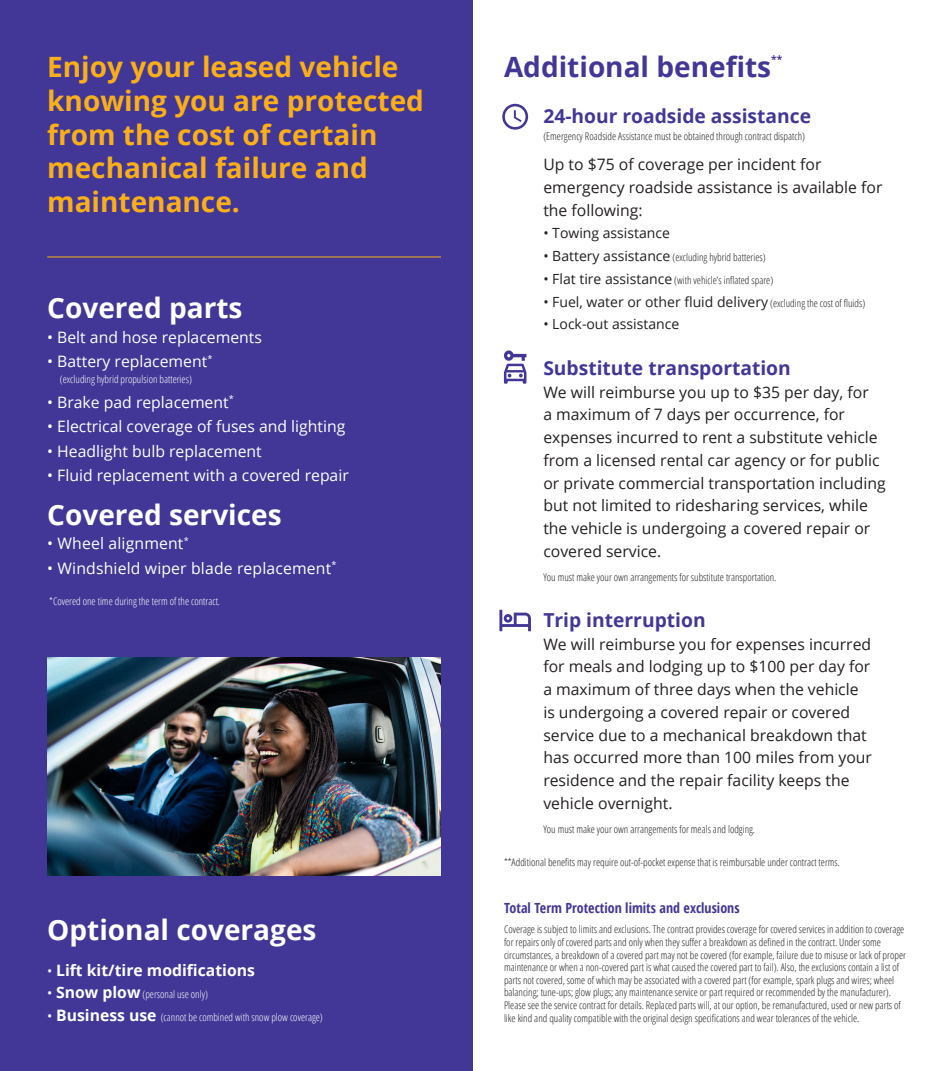
<style>
.page{position:relative;width:945px;height:1071px;background:#fff}
.page>*{position:absolute;margin:0;border:0;box-sizing:border-box;transform-origin:0 0}
.t1{font:700 28px/33.6px "Open Sans";color:#faaf18}
.t2{font:700 28px "Open Sans";color:#fff}
.t3{font:700 28px "Open Sans";color:#423796}
.t4{font:700 19.25px "Open Sans";color:#423796}
.t5{font:15.75px/22.8px "Open Sans";color:#231f20}
.t6{font:15.75px "Open Sans";color:#fff}
.t7{font:700 15.75px "Open Sans";color:#fff}
.t8{font:14px "Open Sans";color:#231f20}
.t9{font:700 14px "Open Sans Condensed";color:#423796}
.t10{font:300 10.5px/12.6px "Open Sans Condensed";color:#231f20}
.t11{font:300 10.5px "Open Sans Condensed";color:#fff}
.t12{font:700 10.15px "Open Sans";color:#423796}
.s1{font-weight:400;font-size:14px}
.s2{font-family:"Open Sans";font-weight:400;font-size:14px}
.s3{font-family:"Open Sans";font-weight:700;font-size:15.75px}
.s4{font-family:"Open Sans Condensed";font-weight:300;font-size:10.5px}
</style>
<div class="page">
<div style="left:0;top:0;width:472px;height:1071px;background:#423796"></div>
<hr style="left:47px;top:257px;width:394px;height:1px;background:#faaf18">
<img style="left:47px;top:657px;width:394px;height:219px">
<svg style="left:502px;top:104px;width:26px;height:26px"></svg>
<svg style="left:504px;top:350px;width:22px;height:34px"></svg>
<svg style="left:499px;top:610px;width:32px;height:21px"></svg>
<p class="t1" style="left:47px;top:50px;width:378px">Enjoy your leased vehicle knowing you are protected from the cost of certain mechanical failure and maintenance.</p>
<p class="t2" style="left:47px;top:288px;width:197px">Covered parts</p>
<p class="t6" style="left:47px;top:326px;width:216px">• Belt and hose replacements</p>
<p class="t6" style="left:47px;top:351px;width:167px">• Battery replacement<sup>*</sup></p>
<p class="t11" style="left:60px;top:372px;width:134px">(excluding hybrid propulsion batteries)</p>
<p class="t6" style="left:47px;top:391px;width:188px">• Brake pad replacement<sup>*</sup></p>
<p class="t6" style="left:47px;top:416px;width:300px">• Electrical coverage of fuses and lighting</p>
<p class="t6" style="left:47px;top:440px;width:216px">• Headlight bulb replacement</p>
<p class="t6" style="left:47px;top:465px;width:303px">• Fluid replacement with a covered repair</p>
<p class="t2" style="left:47px;top:495px;width:236px">Covered services</p>
<p class="t6" style="left:47px;top:533px;width:143px">• Wheel alignment<sup>*</sup></p>
<p class="t6" style="left:47px;top:557px;width:291px">• Windshield wiper blade replacement<sup>*</sup></p>
<p class="t11" style="left:49px;top:594px;width:172px">*Covered one time during the term of the contract.</p>
<p class="t2" style="left:47px;top:910px;width:271px">Optional coverages</p>
<p class="t7" style="left:47px;top:959px;width:209px"><span class="s1">•</span> Lift kit/tire modifications</p>
<p class="t11" style="left:47px;top:987px;width:162px"><span class="s2">•</span> <span class="s3">Snow plow</span> (personal use only)</p>
<p class="t11" style="left:47px;top:1010px;width:277px"><span class="s2">•</span> <span class="s3">Business use</span> (cannot be combined with snow plow coverage)</p>
<p class="t3" style="left:504px;top:47px;width:269px">Additional benefits</p>
<p class="t12" style="left:771px;top:52px;width:13px">**</p>
<p class="t4" style="left:543px;top:102px;width:269px">24-hour roadside assistance</p>
<p class="t10" style="left:543px;top:129px;width:263px">(Emergency Roadside Assistance must be obtained through contract dispatch)</p>
<p class="t5" style="left:543px;top:153px;width:341px">Up to $75 of coverage per incident for emergency roadside assistance is available for the following:</p>
<p class="t8" style="left:543px;top:224px;width:128px">• Towing assistance</p>
<p class="t10" style="left:543px;top:251px;width:224px"><span class="s2">• Battery assistance</span> (excluding hybrid batteries)</p>
<p class="t10" style="left:543px;top:274px;width:231px"><span class="s2">• Flat tire assistance</span> (with vehicle’s inflated spare)</p>
<p class="t8" style="left:543px;top:292px;width:323px">• Fuel, water or other fluid delivery <span class="s4">(excluding the cost of fluids)</span></p>
<p class="t8" style="left:543px;top:315px;width:137px">• Lock-out assistance</p>
<p class="t4" style="left:543px;top:354px;width:249px">Substitute transportation</p>
<p class="t5" style="left:543px;top:380px;width:344px">We will reimburse you up to $35 per day, for<br>a maximum of 7 days per occurrence, for expenses incurred to rent a substitute vehicle from a licensed rental car agency or for public or private commercial transportation including but not limited to ridesharing services, while the vehicle is undergoing a covered repair or covered service.</p>
<p class="t10" style="left:543px;top:571px;width:234px">You must make your own arrangements for substitute transportation.</p>
<p class="t4" style="left:543px;top:606px;width:164px">Trip interruption</p>
<p class="t5" style="left:543px;top:632px;width:330px">We will reimburse you for expenses incurred for meals and lodging up to $100 per day for a maximum of three days when the vehicle is undergoing a covered repair or covered service due to a mechanical breakdown that has occurred more than 100 miles from your residence and the repair facility keeps the vehicle overnight.</p>
<p class="t10" style="left:543px;top:823px;width:213px">You must make your own arrangements for meals and lodging.</p>
<p class="t10" style="left:504px;top:855px;width:338px">**Additional benefits may require out-of-pocket expense that is reimbursable under contract terms.</p>
<p class="t9" style="left:504px;top:898px;width:237px">Total Term Protection limits and exclusions</p>
<p class="t10" style="left:504px;top:923px;width:404px">Coverage is subject to limits and exclusions. The contract provides coverage for covered services in addition to coverage for repairs only of covered parts and only when they suffer a breakdown as defined in the contract. Under some circumstances, a breakdown of a covered part may not be covered (for example, failure due to misuse or lack of proper maintenance or when a non-covered part is what caused the covered part to fail). Also, the exclusions contain a list of parts not covered, some of which may be associated with a covered part (for example, spark plugs and wires; wheel balancing; tune-ups; glow plugs; any maintenance service or part required or recommended by the manufacturer).<br>Please see the service contract for details. Replaced parts will, at our option, be remanufactured, used or new parts of like kind and quality compatible with the original design specifications and wear tolerances of the vehicle.</p>
</div>
